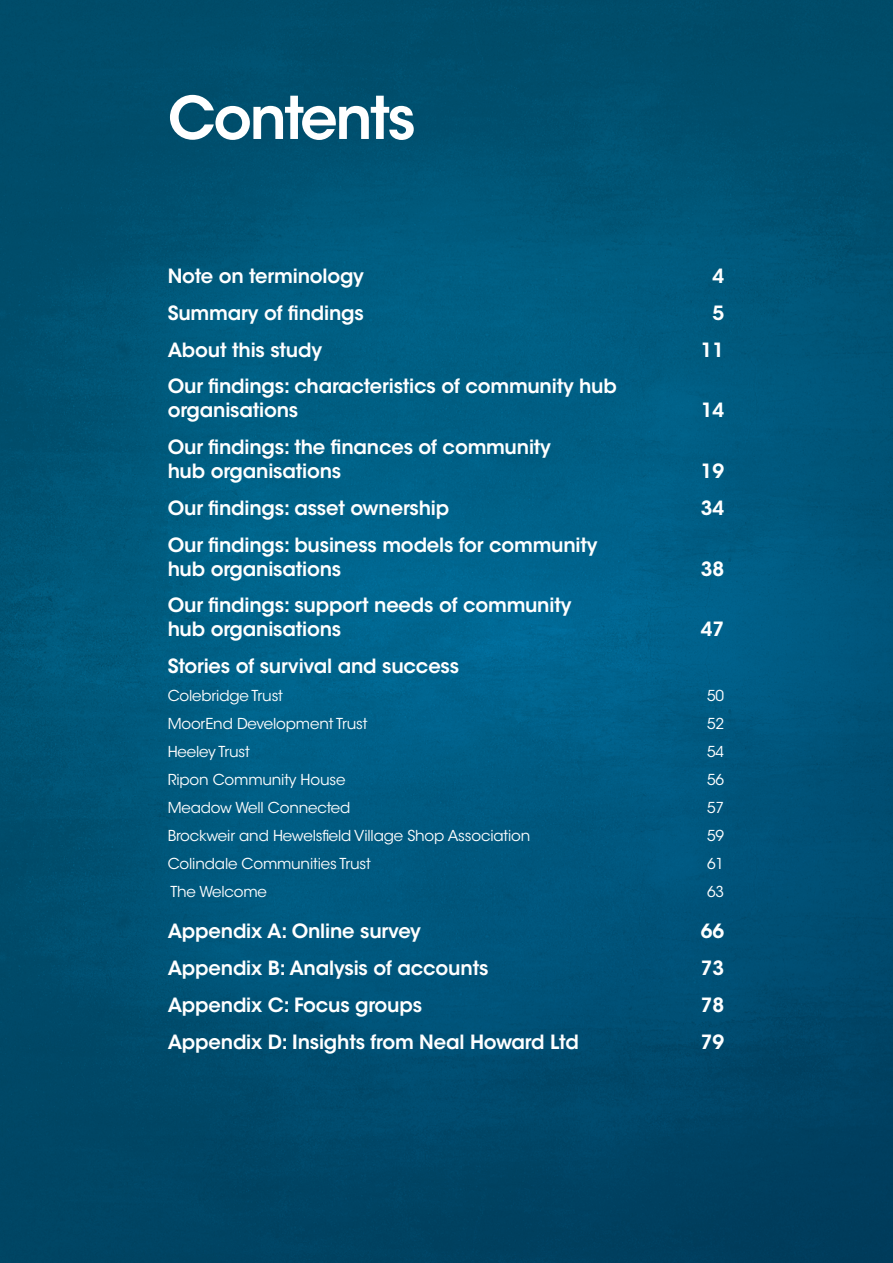
<style>
.page{position:relative;width:893px;height:1263px;background:#fff}
.page>*{position:absolute;margin:0;border:0;box-sizing:border-box;transform-origin:0 0}
.t1{font:600 58.5px "ITC Avant Garde Std";letter-spacing:-.04em;color:#fff}
.t2{font:600 19.5px/24px "ITC Avant Garde Std";letter-spacing:-.01em;color:#fff}
.t3{font:15px "ITC Avant Garde Std";letter-spacing:-.01em;color:#fff}
</style>
<div class="page">
<img style="left:0;top:0;width:893px;height:1263px">
<h1 class="t1" style="left:168px;top:81px;width:249px">Contents</h1>
<p class="t2" style="left:168px;top:264px;width:198px">Note on terminology</p>
<p class="t2" style="left:712px;top:264px;width:13px">4</p>
<p class="t2" style="left:168px;top:301px;width:198px">Summary of findings</p>
<p class="t2" style="left:712px;top:301px;width:13px">5</p>
<p class="t2" style="left:168px;top:337px;width:156px">About this study</p>
<p class="t2" style="left:701px;top:337px;width:25px">11</p>
<p class="t2" style="left:168px;top:374px;width:451px">Our findings: characteristics of community hub organisations</p>
<p class="t2" style="left:701px;top:398px;width:25px">14</p>
<p class="t2" style="left:168px;top:435px;width:385px">Our findings: the finances of community hub organisations</p>
<p class="t2" style="left:701px;top:459px;width:25px">19</p>
<p class="t2" style="left:168px;top:496px;width:283px">Our findings: asset ownership</p>
<p class="t2" style="left:701px;top:496px;width:25px">34</p>
<p class="t2" style="left:168px;top:532px;width:431px">Our findings: business models for community hub organisations</p>
<p class="t2" style="left:701px;top:556px;width:25px">38</p>
<p class="t2" style="left:168px;top:593px;width:405px">Our findings: support needs of community hub organisations</p>
<p class="t2" style="left:701px;top:617px;width:25px">47</p>
<p class="t2" style="left:168px;top:654px;width:293px">Stories of survival and success</p>
<p class="t3" style="left:168px;top:687px;width:117px">Colebridge Trust</p>
<p class="t3" style="left:707px;top:687px;width:19px">50</p>
<p class="t3" style="left:168px;top:715px;width:201px">MoorEnd Development Trust</p>
<p class="t3" style="left:707px;top:715px;width:19px">52</p>
<p class="t3" style="left:168px;top:743px;width:84px">Heeley Trust</p>
<p class="t3" style="left:707px;top:743px;width:19px">54</p>
<p class="t3" style="left:168px;top:771px;width:179px">Ripon Community House</p>
<p class="t3" style="left:707px;top:771px;width:19px">56</p>
<p class="t3" style="left:168px;top:799px;width:184px">Meadow Well Connected</p>
<p class="t3" style="left:707px;top:799px;width:19px">57</p>
<p class="t3" style="left:168px;top:827px;width:364px">Brockweir and Hewelsfield Village Shop Association</p>
<p class="t3" style="left:707px;top:827px;width:19px">59</p>
<p class="t3" style="left:168px;top:855px;width:205px">Colindale Communities Trust</p>
<p class="t3" style="left:707px;top:855px;width:19px">61</p>
<p class="t3" style="left:171px;top:883px;width:98px">The Welcome</p>
<p class="t3" style="left:707px;top:883px;width:19px">63</p>
<p class="t2" style="left:168px;top:919px;width:255px">Appendix A: Online survey</p>
<p class="t2" style="left:701px;top:919px;width:25px">66</p>
<p class="t2" style="left:168px;top:956px;width:322px">Appendix B: Analysis of accounts</p>
<p class="t2" style="left:701px;top:956px;width:25px">73</p>
<p class="t2" style="left:168px;top:992px;width:256px">Appendix C: Focus groups</p>
<p class="t2" style="left:701px;top:992px;width:25px">78</p>
<p class="t2" style="left:168px;top:1029px;width:413px">Appendix D: Insights from Neal Howard Ltd</p>
<p class="t2" style="left:701px;top:1029px;width:25px">79</p>
</div>
